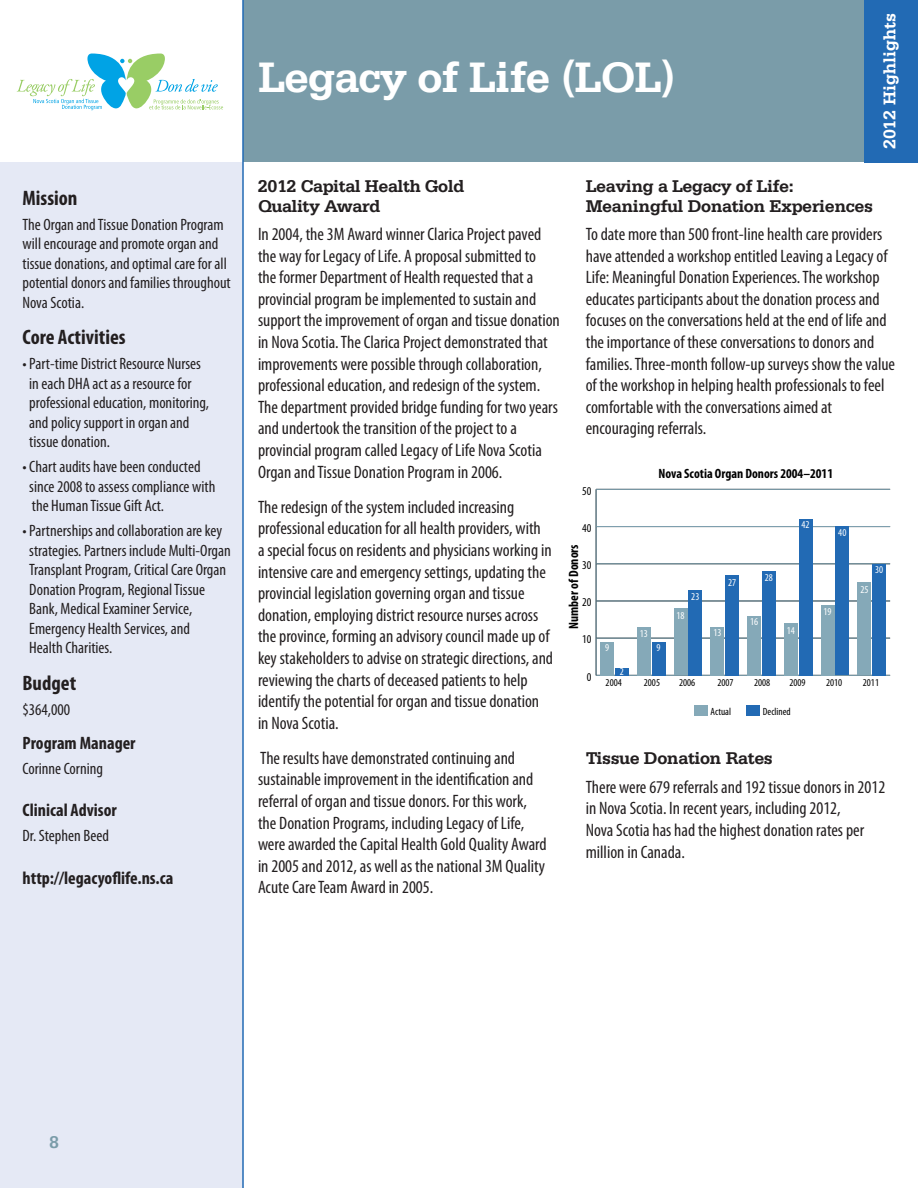
<style>
.page{position:relative;width:918px;height:1188px;background:#fff}
.page>*{position:absolute;margin:0;border:0;box-sizing:border-box;transform-origin:0 0}
.t1{font:700 45px "Serifa";letter-spacing:-.025em;color:#fff}
.t2{font:700 condensed 21px "Myriad Pro";color:#231f20}
.t3{font:condensed 18px/21.6px "Myriad Pro";color:#231f20}
.t4{font:700 18px/19.5px "Serifa";letter-spacing:-.025em;color:#231f20}
.t5{font:700 condensed 18px "Myriad Pro";color:#231f20}
.t6{font:700 18px "Serifa";color:#fff}
.t7{font:700 18px "Serifa";color:#7a9ca9}
.t8{font:condensed 16.5px/19.5px "Myriad Pro";color:#231f20}
.t9{font:700 condensed 13.5px "Myriad Pro";color:#000}
.t10{font:condensed 12px "Myriad Pro";color:#000}
.t11{font:condensed 10.5px "Myriad Pro";color:#000}
.t12{font:condensed 10.5px "Myriad Pro";color:#fff}
</style>
<div class="page">
<div style="left:0;top:162px;width:243px;height:1026px;background:#e5e9f5"></div>
<div style="left:243px;top:0;width:675px;height:162px;background:#7a9ca9"></div>
<hr style="left:242px;top:0;width:2px;height:1188px;background:#226ab4">
<div style="left:864px;top:0;width:54px;height:162px;background:#226ab4"></div>
<hr style="left:596px;top:489px;width:1px;height:186px;background:#85a9b8">
<hr style="left:596px;top:675px;width:294px;height:1px;background:#85a9b8">
<hr style="left:596px;top:638px;width:294px;height:1px;background:#85a9b8">
<hr style="left:596px;top:601px;width:294px;height:1px;background:#85a9b8">
<hr style="left:596px;top:563px;width:294px;height:1px;background:#85a9b8">
<hr style="left:596px;top:526px;width:294px;height:1px;background:#85a9b8">
<hr style="left:596px;top:489px;width:294px;height:1px;background:#85a9b8">
<div style="left:615px;top:668px;width:13px;height:7px;background:#226ab4"></div>
<div style="left:652px;top:642px;width:13px;height:33px;background:#226ab4"></div>
<div style="left:689px;top:590px;width:13px;height:85px;background:#226ab4"></div>
<div style="left:725px;top:575px;width:14px;height:100px;background:#226ab4"></div>
<div style="left:762px;top:571px;width:13px;height:104px;background:#226ab4"></div>
<div style="left:799px;top:519px;width:13px;height:156px;background:#226ab4"></div>
<div style="left:836px;top:527px;width:13px;height:148px;background:#226ab4"></div>
<div style="left:872px;top:564px;width:14px;height:111px;background:#226ab4"></div>
<div style="left:601px;top:642px;width:13px;height:33px;background:#85a9b8"></div>
<div style="left:637px;top:627px;width:13px;height:48px;background:#85a9b8"></div>
<div style="left:674px;top:608px;width:13px;height:67px;background:#85a9b8"></div>
<div style="left:711px;top:627px;width:13px;height:48px;background:#85a9b8"></div>
<div style="left:748px;top:616px;width:13px;height:59px;background:#85a9b8"></div>
<div style="left:784px;top:623px;width:13px;height:52px;background:#85a9b8"></div>
<div style="left:821px;top:605px;width:13px;height:70px;background:#85a9b8"></div>
<div style="left:858px;top:582px;width:13px;height:93px;background:#85a9b8"></div>
<div style="left:695px;top:705px;width:13px;height:10px;background:#85a9b8"></div>
<div style="left:747px;top:705px;width:13px;height:10px;background:#226ab4"></div>
<svg style="left:17px;top:54px;width:206px;height:56px"></svg>
<p class="t2" style="left:22px;top:190px;width:57px">Mission</p>
<p class="t8" style="left:22px;top:216px;width:210px">The Organ andTissue Donation Program will encourage and promote organ and tissue donations, and optimal care for all potential donors and families throughout Nova Scotia.</p>
<p class="t2" style="left:22px;top:330px;width:105px">Core Activities</p>
<p class="t8" style="left:29px;top:355px;width:181px;text-indent:-7px">• Part-time District Resource Nurses in each DHA act as a resource for professional education, monitoring, and policy support in organ and tissue donation.</p>
<p class="t8" style="left:29px;top:458px;width:188px;text-indent:-7px">• Chart audits have been conducted since 2008 to assess compliance with the Human Tissue Gift Act.</p>
<p class="t8" style="left:29px;top:522px;width:203px;text-indent:-7px">• Partnerships and collaboration are key strategies. Partners include Multi-Organ Transplant Program, Critical Care Organ Donation Program, RegionalTissue Bank, Medical Examiner Service, Emergency Health Services, and<br>Health Charities.</p>
<p class="t2" style="left:22px;top:675px;width:55px">Budget</p>
<p class="t8" style="left:22px;top:701px;width:49px">$364,000</p>
<p class="t5" style="left:22px;top:737px;width:115px">Program Manager</p>
<p class="t8" style="left:22px;top:760px;width:82px">Corinne Corning</p>
<p class="t5" style="left:22px;top:804px;width:96px">Clinical Advisor</p>
<p class="t8" style="left:22px;top:828px;width:88px">Dr. Stephen Beed</p>
<p class="t5" style="left:22px;top:872px;width:152px">http://legacyoflife.ns.ca</p>
<h1 class="t1" style="left:258px;top:63px;width:419px">Legacy of Life (LOL)</h1>
<p class="t6" style="left:884px;top:149px;width:137px;rotate:-90deg">2012 Highlights</p>
<p class="t4" style="left:258px;top:178px;width:208px">2012 Capital Health Gold<br>Quality Award</p>
<p class="t3" style="left:258px;top:225px;width:303px">In 2004, the 3M Award winner Clarica Project paved the way for Legacy of Life. A proposal submitted to<br>the former Department of Health requested that a provincial program be implemented to sustain and support the improvement of organ and tissue donation in Nova Scotia.The Clarica Project demonstrated that improvements were possible through collaboration, professional education, and redesign of the system.<br>The department provided bridge funding for two years and undertook the transition of the project to a provincial program called Legacy of Life Nova Scotia Organ andTissue Donation Program in 2006.</p>
<p class="t3" style="left:258px;top:497px;width:297px">The redesign of the system included increasing professional education for all health providers, with<br>a special focus on residents and physicians working in intensive care and emergency settings, updating the provincial legislation governing organ and tissue donation, employing district resource nurses across the province, forming an advisory council made up of key stakeholders to advise on strategic directions, and reviewing the charts of deceased patients to help identify the potential for organ and tissue donation in Nova Scotia.</p>
<p class="t3" style="left:258px;top:749px;width:290px">The results have demonstrated continuing and sustainable improvement in the identification and referral of organ and tissue donors. For this work, the Donation Programs, including Legacy of Life, were awarded the Capital Health Gold Quality Award in 2005 and 2012, as well as the national 3M Quality Acute CareTeam Award in 2005.</p>
<p class="t4" style="left:586px;top:178px;width:289px">Leaving a Legacy of Life:<br>Meaningful Donation Experiences</p>
<p class="t3" style="left:586px;top:225px;width:311px">To date more than 500 front-line health care providers have attended a workshop entitled Leaving a Legacy of Life: Meaningful Donation Experiences.The workshop educates participants about the donation process and focuses on the conversations held at the end of life and the importance of these conversations to donors and families.Three-month follow-up surveys show the value of the workshop in helping health professionals to feel comfortable with the conversations aimed at encouraging referrals.</p>
<p class="t9" style="left:659px;top:468px;width:176px">Nova Scotia Organ Donors 2004–2011</p>
<p class="t10" style="left:582px;top:486px;width:11px">50</p>
<p class="t10" style="left:582px;top:524px;width:11px">40</p>
<p class="t12" style="left:802px;top:521px;width:10px">42</p>
<p class="t12" style="left:838px;top:529px;width:10px">40</p>
<p class="t9" style="left:569px;top:629px;width:86px;rotate:-90deg">Number of Donors</p>
<p class="t10" style="left:582px;top:561px;width:11px">30</p>
<p class="t10" style="left:582px;top:598px;width:11px">20</p>
<p class="t10" style="left:582px;top:635px;width:11px">10</p>
<p class="t12" style="left:605px;top:644px;width:6px">9</p>
<p class="t12" style="left:640px;top:630px;width:10px">13</p>
<p class="t12" style="left:657px;top:644px;width:6px">9</p>
<p class="t12" style="left:691px;top:593px;width:10px">23</p>
<p class="t12" style="left:677px;top:612px;width:10px">18</p>
<p class="t12" style="left:728px;top:578px;width:10px">27</p>
<p class="t12" style="left:713px;top:629px;width:10px">13</p>
<p class="t12" style="left:765px;top:574px;width:10px">28</p>
<p class="t12" style="left:750px;top:618px;width:10px">16</p>
<p class="t12" style="left:787px;top:627px;width:10px">14</p>
<p class="t12" style="left:824px;top:608px;width:10px">19</p>
<p class="t12" style="left:875px;top:566px;width:10px">30</p>
<p class="t12" style="left:860px;top:586px;width:10px">25</p>
<p class="t10" style="left:587px;top:672px;width:6px">0</p>
<p class="t12" style="left:620px;top:668px;width:6px">2</p>
<p class="t11" style="left:606px;top:679px;width:18px">2004</p>
<p class="t11" style="left:644px;top:679px;width:18px">2005</p>
<p class="t11" style="left:679px;top:679px;width:18px">2006</p>
<p class="t11" style="left:717px;top:679px;width:18px">2007</p>
<p class="t11" style="left:754px;top:679px;width:18px">2008</p>
<p class="t11" style="left:789px;top:679px;width:18px">2009</p>
<p class="t11" style="left:826px;top:679px;width:18px">2010</p>
<p class="t11" style="left:863px;top:679px;width:18px">2011</p>
<p class="t11" style="left:711px;top:708px;width:22px">Actual</p>
<p class="t11" style="left:763px;top:708px;width:29px">Declined</p>
<p class="t4" style="left:586px;top:750px;width:189px">Tissue Donation Rates</p>
<p class="t3" style="left:586px;top:778px;width:301px">There were 679 referrals and 192 tissue donors in 2012 in Nova Scotia. In recent years, including 2012,<br>Nova Scotia has had the highest donation rates per million in Canada.</p>
<p class="t7" style="left:49px;top:1136px;width:12px">8</p>
</div>
